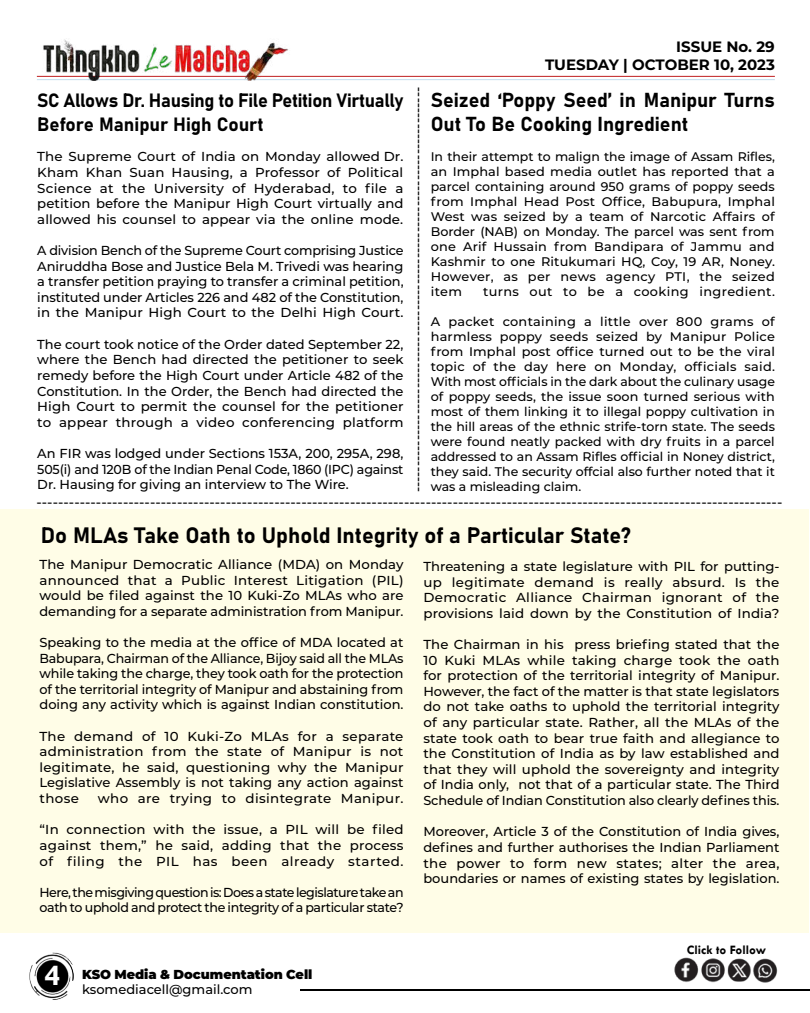
<style>
.page{position:relative;width:810px;height:1013px;background:#fff}
.page>*{position:absolute;margin:0;border:0;box-sizing:border-box;transform-origin:0 0}
.t1{font:700 30px "Tw Cen";color:#fff}
.t2{font:22px "Bahnschrift";color:#000}
.t3{font:20px/24px "Bahnschrift";color:#000}
.t4{font:19px/24px "Bahnschrift";letter-spacing:-.015em;color:#000}
.t5{font:700 15px/18px "Montserrat";color:#000;text-align:right}
.t6{font:500 14px "Montserrat";color:#000}
.t7{font:500 13px/15.6px "Montserrat";color:#000;text-align:justify}
.t8{font:500 13px/15.6px "Montserrat";letter-spacing:-.04em;color:#000}
.t9{font:500 13px "Montserrat";letter-spacing:.025em;color:#000}
.t10{font:900 13px "Montserrat";letter-spacing:-.005em;color:#000}
.t11{font:700 13px "Tw Cen";color:#000}
.t12{font:500 12.5px/15px "Montserrat";letter-spacing:.01em;color:#000;text-align:justify}
.t13{font:500 12.5px "Montserrat";letter-spacing:.03em;color:#000}
</style>
<div class="page">
<div style="left:0;top:509px;width:809px;height:423px;background:#fffde7"></div>
<hr style="left:301px;top:989px;width:509px;height:1px;background:#000">
<img style="left:674px;top:957px;width:104px;height:25px">
<img style="left:29px;top:952px;width:45px;height:47px">
<hr style="left:37px;top:76px;width:738px;height:1px;background:#bf1f21">
<hr style="left:37px;top:79px;width:738px;height:1px;background:#c5dded">
<img style="left:37px;top:39px;width:253px;height:41px">
<h3 class="t4" style="left:37px;top:87px;width:368px">SC Allows Dr. Hausing to File Petition Virtually<br>Before Manipur High Court</h3>
<p class="t7" style="left:37px;top:148px;width:368px">The Supreme Court of India on Monday allowed Dr.<br>Kham Khan Suan Hausing, a Professor of Political Science at the University of Hyderabad, to file a petition before the Manipur High Court virtually and allowed his counsel to appear via the online mode.</p>
<p class="t7" style="left:37px;top:242px;width:368px">A division Bench of the Supreme Court comprising Justice Aniruddha Bose and Justice Bela M. Trivedi was hearing a transfer petition praying to transfer a criminal petition, instituted under Articles 226 and 482 of the Constitution, in the Manipur High Court to the Delhi High Court.</p>
<p class="t7" style="left:37px;top:336px;width:368px">The court took notice of the Order dated September 22, where the Bench had directed the petitioner to seek remedy before the High Court under Article 482 of the Constitution. In the Order, the Bench had directed the High Court to permit the counsel for the petitioner to appear through a video conferencing platform</p>
<p class="t7" style="left:37px;top:445px;width:368px">An FIR was lodged under Sections 153A, 200, 295A, 298, 505(i) and 120B of the Indian Penal Code, 1860 (IPC) against Dr. Hausing for giving an interview to The Wire.</p>
<p class="t6" style="left:408px;top:492px;width:407px;rotate:-90deg">------------------------------------------------------------------------------</p>
<p class="t5" style="left:545px;top:36px;width:231px">ISSUE No. 29<br>TUESDAY | OCTOBER 10, 2023</p>
<h3 class="t3" style="left:431px;top:86px;width:346px">Seized ‘Poppy Seed’ in Manipur Turns<br>Out To Be Cooking Ingredient</h3>
<p class="t12" style="left:431px;top:148px;width:346px">In their attempt to malign the image of Assam Rifles, an Imphal based media outlet has reported that a parcel containing around 950 grams of poppy seeds from Imphal Head Post Office, Babupura, Imphal West was seized by a team of Narcotic Affairs of Border (NAB) on Monday. The parcel was sent from one Arif Hussain from Bandipara of Jammu and Kashmir to one Ritukumari HQ, Coy, 19 AR, Noney.<br>However, as per news agency PTI, the seized item</p>
<p class="t13" style="left:483px;top:282px;width:293px">turns out to be a cooking ingredient.</p>
<p class="t12" style="left:431px;top:313px;width:346px">A packet containing a little over 800 grams of harmless poppy seeds seized by Manipur Police from Imphal post office turned out to be the viral topic of the day here on Monday, officials said.<br>With most officials in the dark about the culinary usage of poppy seeds, the issue soon turned serious with most of them linking it to illegal poppy cultivation in the hill areas of the ethnic strife-torn state. The seeds were found neatly packed with dry fruits in a parcel addressed to an Assam Rifles official in Noney district, they said. The security offcial also further noted that it</p>
<p class="t12" style="left:431px;top:479px;width:152px">was a misleading claim.</p>
<p class="t6" style="left:37px;top:491px;width:747px">------------------------------------------------------------------------------------------------------------------------------------------</p>
<h2 class="t2" style="left:41px;top:518px;width:592px">Do MLAs Take Oath to Uphold Integrity of a Particular State?</h2>
<p class="t7" style="left:40px;top:556px;width:366px">The Manipur Democratic Alliance (MDA) on Monday announced that a Public Interest Litigation (PIL) would be filed against the 10 Kuki-Zo MLAs who are demanding for a separate administration from Manipur.</p>
<p class="t7" style="left:40px;top:634px;width:366px">Speaking to the media at the office of MDA located at Babupara, Chairman of the Alliance, Bijoy said all the MLAs while taking the charge, they took oath for the protection of the territorial integrity of Manipur and abstaining from doing any activity which is against Indian constitution.</p>
<p class="t7" style="left:40px;top:727px;width:366px">The demand of 10 Kuki-Zo MLAs for a separate administration from the state of Manipur is not legitimate, he said, questioning why the Manipur Legislative Assembly is not taking any action against those</p>
<p class="t9" style="left:98px;top:789px;width:307px">who are trying to disintegrate Manipur.</p>
<p class="t7" style="left:40px;top:821px;width:366px">“In connection with the issue, a PIL will be filed against them,” he said, adding that the process of filing the PIL has been already started.</p>
<p class="t8" style="left:40px;top:883px;width:366px">Here, the misgiving question is: Does a state legislature take an oath to uphold and protect the integrity of a particular state?</p>
<h1 class="t1" style="left:45px;top:957px;width:17px">4</h1>
<p class="t10" style="left:82px;top:964px;width:232px">KSO Media &amp; Documentation Cell</p>
<p class="t7" style="left:82px;top:981px;width:172px">ksomediacell@gmail.com</p>
<p class="t7" style="left:423px;top:558px;width:358px">Threatening a state legislature with PIL for putting&shy;up legitimate demand is really absurd. Is the Democratic Alliance Chairman ignorant of the provisions laid down by the Constitution of India?</p>
<p class="t7" style="left:423px;top:636px;width:358px">The Chairman in his press briefing stated that the 10 Kuki MLAs while taking charge took the oath for protection of the territorial integrity of Manipur.<br>However, the fact of the matter is that state legislators do not take oaths to uphold the territorial integrity of any particular state. Rather, all the MLAs of the state took oath to bear true faith and allegiance to the Constitution of India as by law established and that they will uphold the sovereignty and integrity of India only, not that of a particular state. The Third Schedule of Indian Constitution also clearly defines this.</p>
<p class="t7" style="left:423px;top:823px;width:358px">Moreover, Article 3 of the Constitution of India gives, defines and further authorises the Indian Parliament the power to form new states; alter the area, boundaries or names of existing states by legislation.</p>
<p class="t11" style="left:687px;top:941px;width:81px">Click to Follow</p>
</div>
